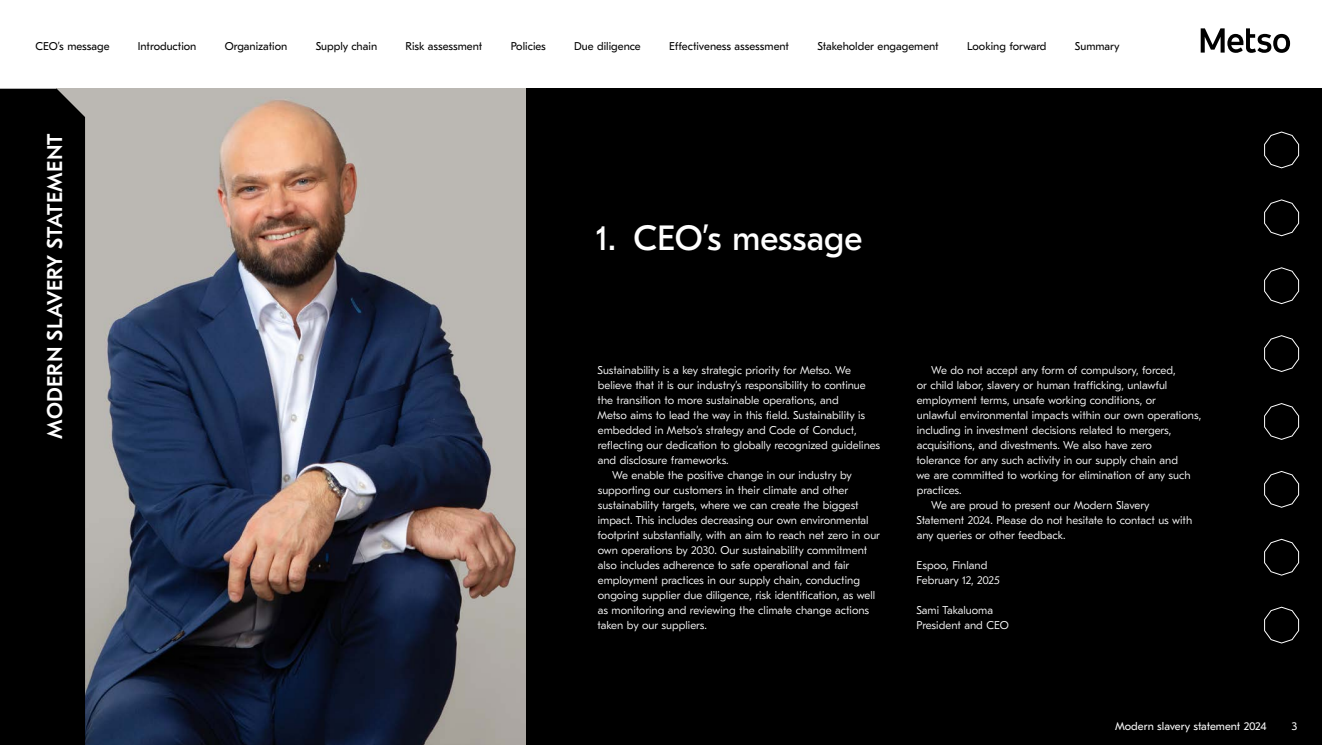
<style>
.page{position:relative;width:1322px;height:745px;background:#fff}
.page>*{position:absolute;margin:0;border:0;box-sizing:border-box;transform-origin:0 0}
.t1{font:35px "GT Eesti Pro Text";color:#fff}
.t2{font:500 21.25px "GT Eesti Pro Text";letter-spacing:.01em;color:#fff}
.t3{font:300 11.25px/15px "GT Eesti Pro Text";color:#fff}
.t4{font:11.25px "GT Eesti Pro Text";color:#000}
.t5{font:11.25px "GT Eesti Pro Text";color:#fff}
</style>
<div class="page">
<img style="left:85px;top:89px;width:441px;height:655px">
<div style="left:526px;top:89px;width:796px;height:655px;background:#000"></div>
<svg style="left:1264px;top:132px;width:35px;height:36px"></svg>
<svg style="left:1264px;top:199px;width:35px;height:37px"></svg>
<svg style="left:1264px;top:267px;width:35px;height:37px"></svg>
<svg style="left:1264px;top:335px;width:35px;height:36px"></svg>
<svg style="left:1264px;top:403px;width:35px;height:36px"></svg>
<svg style="left:1264px;top:471px;width:35px;height:36px"></svg>
<svg style="left:1264px;top:538px;width:35px;height:37px"></svg>
<svg style="left:1264px;top:606px;width:35px;height:37px"></svg>
<div style="left:0;top:89px;width:85px;height:655px;background:#000"></div>
<svg style="left:1200px;top:28px;width:90px;height:25px"></svg>
<p class="t4" style="left:35px;top:40px;width:76px">CEO’s message</p>
<p class="t4" style="left:138px;top:40px;width:60px">Introduction</p>
<p class="t4" style="left:225px;top:40px;width:64px">Organization</p>
<p class="t4" style="left:316px;top:40px;width:63px">Supply chain</p>
<p class="t4" style="left:405px;top:40px;width:78px">Risk assessment</p>
<p class="t4" style="left:511px;top:40px;width:37px">Policies</p>
<p class="t4" style="left:574px;top:40px;width:68px">Due diligence</p>
<p class="t4" style="left:669px;top:40px;width:122px">Effectiveness assessment</p>
<p class="t4" style="left:817px;top:40px;width:123px">Stakeholder engagement</p>
<p class="t4" style="left:967px;top:40px;width:81px">Looking forward</p>
<p class="t4" style="left:1075px;top:40px;width:46px">Summary</p>
<h2 class="t2" style="left:43px;top:438px;width:306px;rotate:-90deg">Modern slavery statement</h2>
<h1 class="t1" style="left:596px;top:218px;width:268px">1. CEO’s message</h1>
<p class="t3" style="left:597px;top:362px;width:255px">Sustainability is a key strategic priority for Metso. We</p>
<p class="t3" style="left:598px;top:377px;width:269px">believe that it is our industry’s responsibility to continue</p>
<p class="t3" style="left:597px;top:392px;width:243px">the transition to more sustainable operations, and</p>
<p class="t3" style="left:597px;top:407px;width:269px">Metso aims to lead the way in this field. Sustainability is</p>
<p class="t3" style="left:598px;top:422px;width:260px">embedded in Metso’s strategy and Code of Conduct,</p>
<p class="t3" style="left:598px;top:437px;width:284px">reflecting our dedication to globally recognized guidelines</p>
<p class="t3" style="left:598px;top:452px;width:132px">and disclosure frameworks.</p>
<p class="t3" style="left:612px;top:467px;width:241px">We enable the positive change in our industry by</p>
<p class="t3" style="left:598px;top:482px;width:252px">supporting our customers in their climate and other</p>
<p class="t3" style="left:598px;top:497px;width:262px">sustainability targets, where we can create the biggest</p>
<p class="t3" style="left:598px;top:512px;width:272px">impact. This includes decreasing our own environmental</p>
<p class="t3" style="left:597px;top:527px;width:284px">footprint substantially, with an aim to reach net zero in our</p>
<p class="t3" style="left:598px;top:542px;width:271px">own operations by 2030. Our sustainability commitment</p>
<p class="t3" style="left:598px;top:557px;width:253px">also includes adherence to safe operational and fair</p>
<p class="t3" style="left:598px;top:572px;width:264px">employment practices in our supply chain, conducting</p>
<p class="t3" style="left:598px;top:587px;width:279px">ongoing supplier due diligence, risk identification, as well</p>
<p class="t3" style="left:598px;top:602px;width:273px">as monitoring and reviewing the climate change actions</p>
<p class="t3" style="left:597px;top:617px;width:111px">taken by our suppliers.</p>
<p class="t3" style="left:931px;top:362px;width:246px">We do not accept any form of compulsory, forced,</p>
<p class="t3" style="left:916px;top:377px;width:252px">or child labor, slavery or human trafficking, unlawful</p>
<p class="t3" style="left:916px;top:392px;width:241px">employment terms, unsafe working conditions, or</p>
<p class="t3" style="left:917px;top:407px;width:286px">unlawful environmental impacts within our own operations,</p>
<p class="t3" style="left:917px;top:422px;width:256px">including in investment decisions related to mergers,</p>
<p class="t3" style="left:916px;top:437px;width:237px">acquisitions, and divestments. We also have zero</p>
<p class="t3" style="left:916px;top:452px;width:263px">tolerance for any such activity in our supply chain and</p>
<p class="t3" style="left:916px;top:467px;width:276px">we are committed to working for elimination of any such</p>
<p class="t3" style="left:916px;top:482px;width:46px">practices.</p>
<p class="t3" style="left:931px;top:497px;width:220px">We are proud to present our Modern Slavery</p>
<p class="t3" style="left:916px;top:512px;width:277px">Statement 2024. Please do not hesitate to contact us with</p>
<p class="t3" style="left:916px;top:527px;width:150px">any queries or other feedback.</p>
<p class="t3" style="left:916px;top:557px;width:84px">Espoo, Finland<br>February 12, 2025</p>
<p class="t3" style="left:916px;top:602px;width:94px">Sami Takaluoma<br>President and CEO</p>
<p class="t5" style="left:1115px;top:719px;width:153px">Modern slavery statement 2024</p>
<p class="t5" style="left:1291px;top:719px;width:7px">3</p>
</div>
